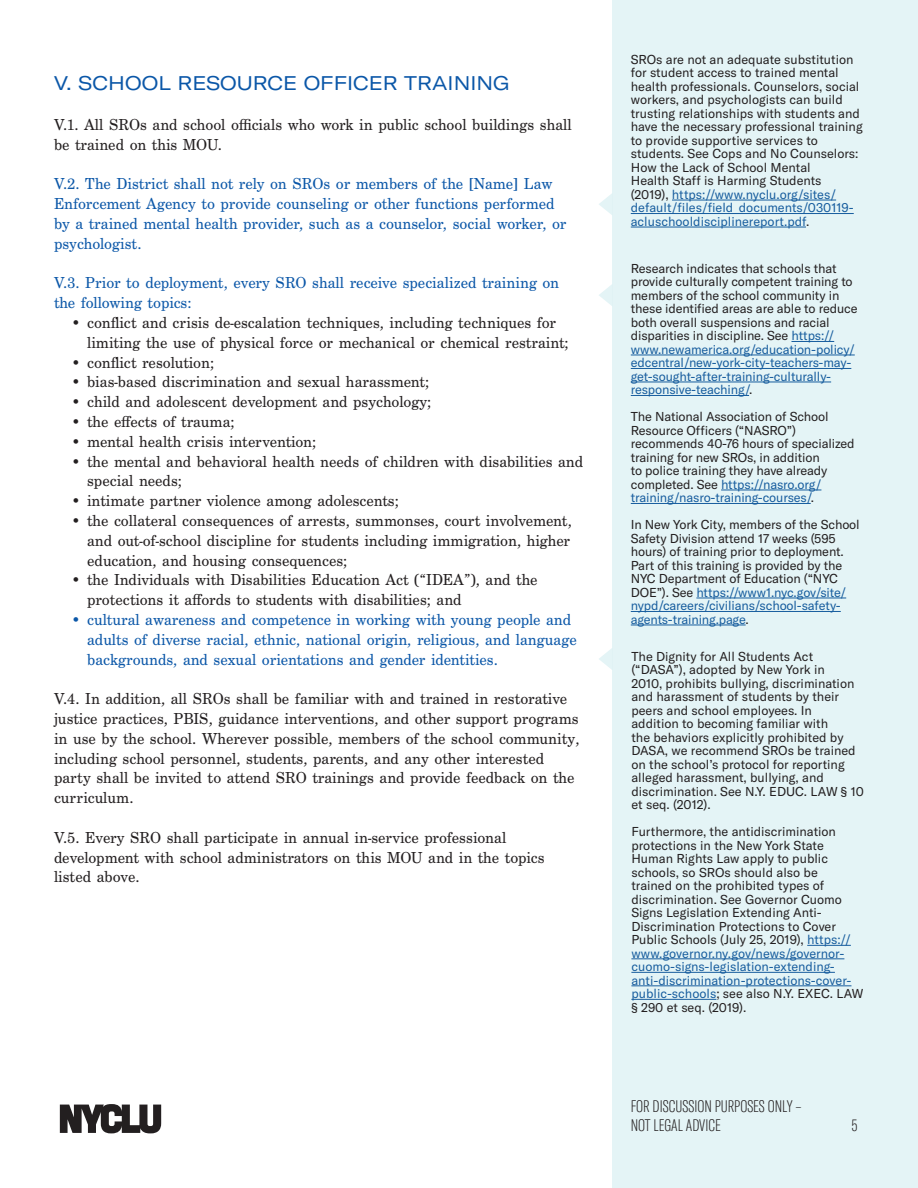
<style>
.page{position:relative;width:918px;height:1188px;background:#fff}
.page>*{position:absolute;margin:0;border:0;box-sizing:border-box;transform-origin:0 0}
.t1{font:expanded 19.5px "GT America";color:#0b57a8}
.t2{font:16.5px/19.8px "Century Schoolbook FS";color:#231f20}
.t3{font:16.5px/19.8px "Century Schoolbook FS";color:#0b57a8}
.t4{font:100 extra-condensed 16.5px "GT America";color:#231f20}
.t5{font:12.75px/13.5px "GT America";letter-spacing:-.005em;color:#231f20}
.s1{color:#175d9e}
</style>
<div class="page">
<div style="left:612px;top:0;width:306px;height:1188px;background:#e4f4f6"></div>
<svg style="left:60px;top:1104px;width:101px;height:29px"></svg>
<hr style="left:791px;top:341px;width:43px;height:1px;background:#175d9e">
<hr style="left:631px;top:355px;width:224px;height:1px;background:#175d9e">
<hr style="left:631px;top:368px;width:220px;height:1px;background:#175d9e">
<hr style="left:631px;top:382px;width:200px;height:1px;background:#175d9e">
<hr style="left:631px;top:395px;width:118px;height:1px;background:#175d9e">
<hr style="left:721px;top:490px;width:100px;height:1px;background:#175d9e">
<hr style="left:631px;top:503px;width:180px;height:1px;background:#175d9e">
<hr style="left:696px;top:598px;width:150px;height:1px;background:#175d9e">
<hr style="left:631px;top:611px;width:210px;height:1px;background:#175d9e">
<hr style="left:631px;top:625px;width:115px;height:1px;background:#175d9e">
<hr style="left:807px;top:945px;width:44px;height:1px;background:#175d9e">
<hr style="left:631px;top:959px;width:213px;height:1px;background:#175d9e">
<hr style="left:631px;top:972px;width:204px;height:1px;background:#175d9e">
<hr style="left:631px;top:986px;width:220px;height:1px;background:#175d9e">
<hr style="left:631px;top:999px;width:85px;height:1px;background:#175d9e">
<hr style="left:672px;top:200px;width:164px;height:1px;background:#175d9e">
<hr style="left:631px;top:213px;width:223px;height:1px;background:#175d9e">
<hr style="left:631px;top:227px;width:175px;height:1px;background:#175d9e">
<svg style="left:599px;top:194px;width:13px;height:21px"></svg>
<svg style="left:599px;top:284px;width:13px;height:22px"></svg>
<svg style="left:599px;top:648px;width:13px;height:22px"></svg>
<p class="t1" style="left:54px;top:72px;width:457px">V. SCHOOL RESOURCE OFFICER TRAINING</p>
<p class="t2" style="left:54px;top:115px;width:519px">V.1. All SROs and school officials who work in public school buildings shall be trained on this MOU.</p>
<p class="t3" style="left:54px;top:174px;width:514px">V.2. The District shall not rely on SROs or members of the [Name] Law Enforcement Agency to provide counseling or other functions performed by a trained mental health provider, such as a counselor, social worker, or psychologist.</p>
<p class="t3" style="left:54px;top:273px;width:507px">V.3. Prior to deployment, every SRO shall receive specialized training on the following topics:</p>
<p class="t2" style="left:71px;top:313px;width:487px">• conflict and crisis de-escalation techniques, including techniques for</p>
<p class="t2" style="left:87px;top:333px;width:483px">limiting the use of physical force or mechanical or chemical restraint;</p>
<p class="t2" style="left:71px;top:353px;width:145px">• conflict resolution;</p>
<p class="t2" style="left:71px;top:372px;width:360px">• bias-based discrimination and sexual harassment;</p>
<p class="t2" style="left:71px;top:392px;width:362px">• child and adolescent development and psychology;</p>
<p class="t2" style="left:71px;top:412px;width:166px">• the effects of trauma;</p>
<p class="t2" style="left:71px;top:432px;width:247px">• mental health crisis intervention;</p>
<p class="t2" style="left:71px;top:452px;width:514px">• the mental and behavioral health needs of children with disabilities and</p>
<p class="t2" style="left:87px;top:471px;width:96px">special needs;</p>
<p class="t2" style="left:71px;top:491px;width:330px">• intimate partner violence among adolescents;</p>
<p class="t2" style="left:71px;top:511px;width:503px">• the collateral consequences of arrests, summonses, court involvement,</p>
<p class="t2" style="left:87px;top:531px;width:485px">and out-of-school discipline for students including immigration, higher education, and housing consequences;</p>
<p class="t2" style="left:71px;top:570px;width:469px">• the Individuals with Disabilities Education Act (“IDEA”), and the</p>
<p class="t2" style="left:87px;top:590px;width:376px">protections it affords to students with disabilities; and</p>
<p class="t3" style="left:71px;top:610px;width:502px">• cultural awareness and competence in working with young people and</p>
<p class="t3" style="left:87px;top:630px;width:491px">adults of diverse racial, ethnic, national origin, religious, and language</p>
<p class="t3" style="left:87px;top:650px;width:412px">backgrounds, and sexual orientations and gender identities.</p>
<p class="t2" style="left:54px;top:689px;width:527px">V.4. In addition, all SROs shall be familiar with and trained in restorative justice practices, PBIS, guidance interventions, and other support programs in use by the school. Wherever possible, members of the school community, including school personnel, students, parents, and any other interested party shall be invited to attend SRO trainings and provide feedback on the curriculum.</p>
<p class="t2" style="left:54px;top:828px;width:492px">V.5. Every SRO shall participate in annual in-service professional development with school administrators on this MOU and in the topics listed above.</p>
<p class="t5" style="left:631px;top:53px;width:233px">SROs are not an adequate substitution for student access to trained mental health professionals. Counselors, social workers, and psychologists can build trusting relationships with students and have the necessary professional training to provide supportive services to students. See Cops and No Counselors:<br>How the Lack of School Mental<br>Health Staff is Harming Students<br>(2019), <span class="s1">https://www.nyclu.org/sites/ default/files/field_documents/030119- acluschooldisciplinereport.pdf</span>.</p>
<p class="t5" style="left:631px;top:261px;width:228px">Research indicates that schools that provide culturally competent training to members of the school community in these identified areas are able to reduce both overall suspensions and racial disparities in discipline. See <span class="s1">https:// www.newamerica.org/education-policy/ edcentral/new-york-city-teachers-may&shy;get-sought-after-training-culturally&shy;responsive-teaching/</span>.</p>
<p class="t5" style="left:631px;top:410px;width:225px">The National Association of School Resource Officers (“NASRO”) recommends 40-76 hours of specialized training for new SROs, in addition<br>to police training they have already completed. See <span class="s1">https://nasro.org/ training/nasro-training-courses/</span>.</p>
<p class="t5" style="left:631px;top:518px;width:230px">In New York City, members of the School Safety Division attend 17 weeks (595 hours) of training prior to deployment.<br>Part of this training is provided by the NYC Department of Education (“NYC DOE”). See <span class="s1">https://www1.nyc.gov/site/ nypd/careers/civilians/school-safety&shy;agents-training.page</span>.</p>
<p class="t5" style="left:631px;top:649px;width:234px">The Dignity for All Students Act (“DASA”), adopted by New York in<br>2010, prohibits bullying, discrimination and harassment of students by their peers and school employees. In<br>addition to becoming familiar with<br>the behaviors explicitly prohibited by DASA, we recommend SROs be trained on the school’s protocol for reporting alleged harassment, bullying, and discrimination. See N.Y. EDUC. LAW § 10 et seq. (2012).</p>
<p class="t5" style="left:631px;top:825px;width:234px">Furthermore, the antidiscrimination protections in the New York State Human Rights Law apply to public schools, so SROs should also be<br>trained on the prohibited types of discrimination. See Governor Cuomo Signs Legislation Extending Anti-Discrimination Protections to Cover Public Schools (July 25, 2019), <span class="s1">https:// www.governor.ny.gov/news/governor&shy;cuomo-signs-legislation-extending&shy;anti-discrimination-protections-cover&shy;public-schools</span>; see also N.Y. EXEC. LAW § 290 et seq. (2019).</p>
<p class="t4" style="left:631px;top:1097px;width:172px">FOR DISCUSSION PURPOSES ONLY –</p>
<p class="t4" style="left:631px;top:1116px;width:92px">NOT LEGAL ADVICE</p>
<p class="t4" style="left:852px;top:1116px;width:8px">5</p>
</div>
